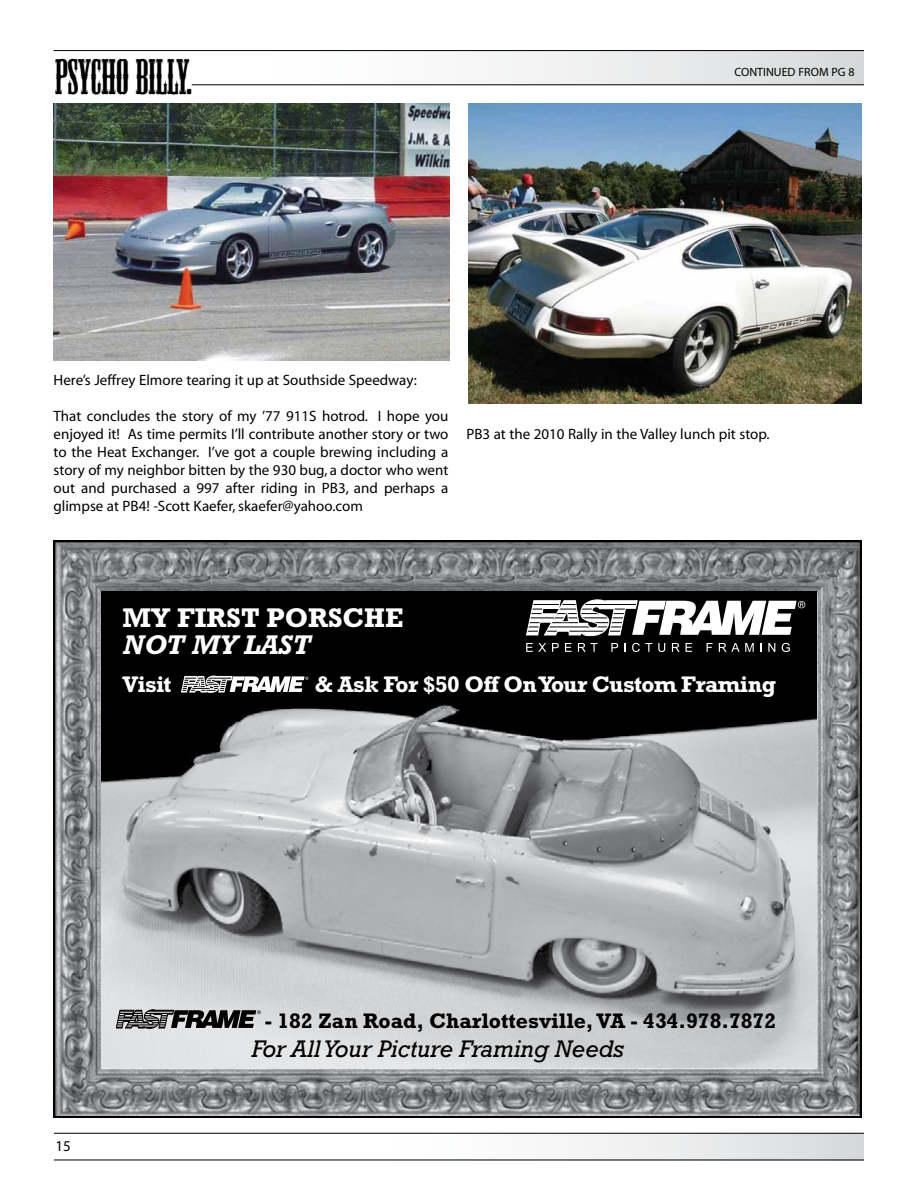
<style>
.page{position:relative;width:918px;height:1188px;background:#fff}
.page>*{position:absolute;margin:0;border:0;box-sizing:border-box;transform-origin:0 0}
.t1{font:46.5px "Mesquite Std";color:#000}
.t2{font:700 27.45px "Rockwell";color:#fff}
.t3{font:italic 700 27.45px "Rockwell";color:#fff}
.t4{font:italic 24.45px "Rockwell";color:#000}
.t5{font:700 22.8px "Rockwell";letter-spacing:-.025em;color:#fff}
.t6{font:700 21.3px "Rockwell";color:#000}
.t7{font:15px/18px "Myriad";color:#000;text-align:justify}
.t8{font:12px "Myriad";color:#000}
</style>
<div class="page">
<div style="left:54px;top:1133px;width:810px;height:27px;background:linear-gradient(to right,#fff,#e2e3e5)"></div>
<hr style="left:54px;top:1133px;width:810px;height:1px;background:#000">
<hr style="left:54px;top:1160px;width:810px;height:1px;background:#000">
<svg style="left:54px;top:541px;width:807px;height:577px;background:#848587"></svg>
<img style="left:102px;top:592px;width:715px;height:475px">
<svg style="left:526px;top:599px;width:279px;height:38px"></svg>
<svg style="left:526px;top:643px;width:20px;height:9px"></svg>
<svg style="left:552px;top:643px;width:7px;height:9px"></svg>
<svg style="left:565px;top:643px;width:7px;height:9px"></svg>
<svg style="left:578px;top:643px;width:20px;height:9px"></svg>
<svg style="left:611px;top:643px;width:7px;height:9px"></svg>
<svg style="left:624px;top:643px;width:2px;height:9px"></svg>
<svg style="left:632px;top:643px;width:20px;height:9px"></svg>
<svg style="left:658px;top:643px;width:7px;height:9px"></svg>
<svg style="left:672px;top:643px;width:8px;height:9px"></svg>
<svg style="left:686px;top:643px;width:6px;height:9px"></svg>
<svg style="left:707px;top:643px;width:6px;height:9px"></svg>
<svg style="left:719px;top:643px;width:35px;height:9px"></svg>
<svg style="left:760px;top:643px;width:2px;height:9px"></svg>
<svg style="left:768px;top:643px;width:7px;height:9px"></svg>
<svg style="left:782px;top:643px;width:8px;height:9px"></svg>
<svg style="left:181px;top:676px;width:128px;height:17px"></svg>
<svg style="left:116px;top:1010px;width:145px;height:19px;background:#595959"></svg>
<div style="left:0;top:50px;width:864px;height:35px;background:linear-gradient(to right,#fff,#dfe0e2)"></div>
<hr style="left:54px;top:50px;width:810px;height:1px;background:#000">
<hr style="left:192px;top:84px;width:672px;height:1px;background:#000">
<img style="left:54px;top:103px;width:395px;height:257px">
<img style="left:468px;top:103px;width:393px;height:300px">
<h1 class="t1" style="left:55px;top:52px;width:139px">PSYCHO BILLY.</h1>
<p class="t8" style="left:734px;top:67px;width:14px">Contin</p>
<p class="t8" style="left:774px;top:67px;width:33px">ued from</p>
<p class="t8" style="left:832px;top:67px;width:25px">pg 8</p>
<p class="t7" style="left:54px;top:372px;width:365px">Here’s Jeffrey Elmore tearing it up at Southside Speedway:</p>
<p class="t7" style="left:54px;top:408px;width:396px">That concludes the story of my ’77 911S hotrod. I hope you enjoyed it! As time permits I’ll contribute another story or two to the Heat Exchanger. I’ve got a couple brewing including a story of my neighbor bitten by the 930 bug, a doctor who went out and purchased a 997 after riding in PB3, and perhaps a glimpse at PB4! -Scott Kaefer, skaefer@yahoo.com</p>
<p class="t7" style="left:467px;top:425px;width:305px">PB3 at the 2010 Rally in the Valley lunch pit stop.</p>
<h2 class="t2" style="left:122px;top:601px;width:282px">My First Porsche</h2>
<h2 class="t3" style="left:122px;top:629px;width:190px">NOT MY LAST</h2>
<h3 class="t5" style="left:122px;top:671px;width:51px">Visit</h3>
<h3 class="t5" style="left:315px;top:671px;width:463px">&amp; Ask For $50 off on your custom Framing</h3>
<p class="t7" style="left:56px;top:1138px;width:17px">15</p>
<h3 class="t6" style="left:265px;top:1008px;width:513px">- 182 Zan road, charlottesville, VA - 434.978.7872</h3>
<h3 class="t4" style="left:252px;top:1034px;width:373px">For All Your Picture Framing Needs</h3>
</div>
